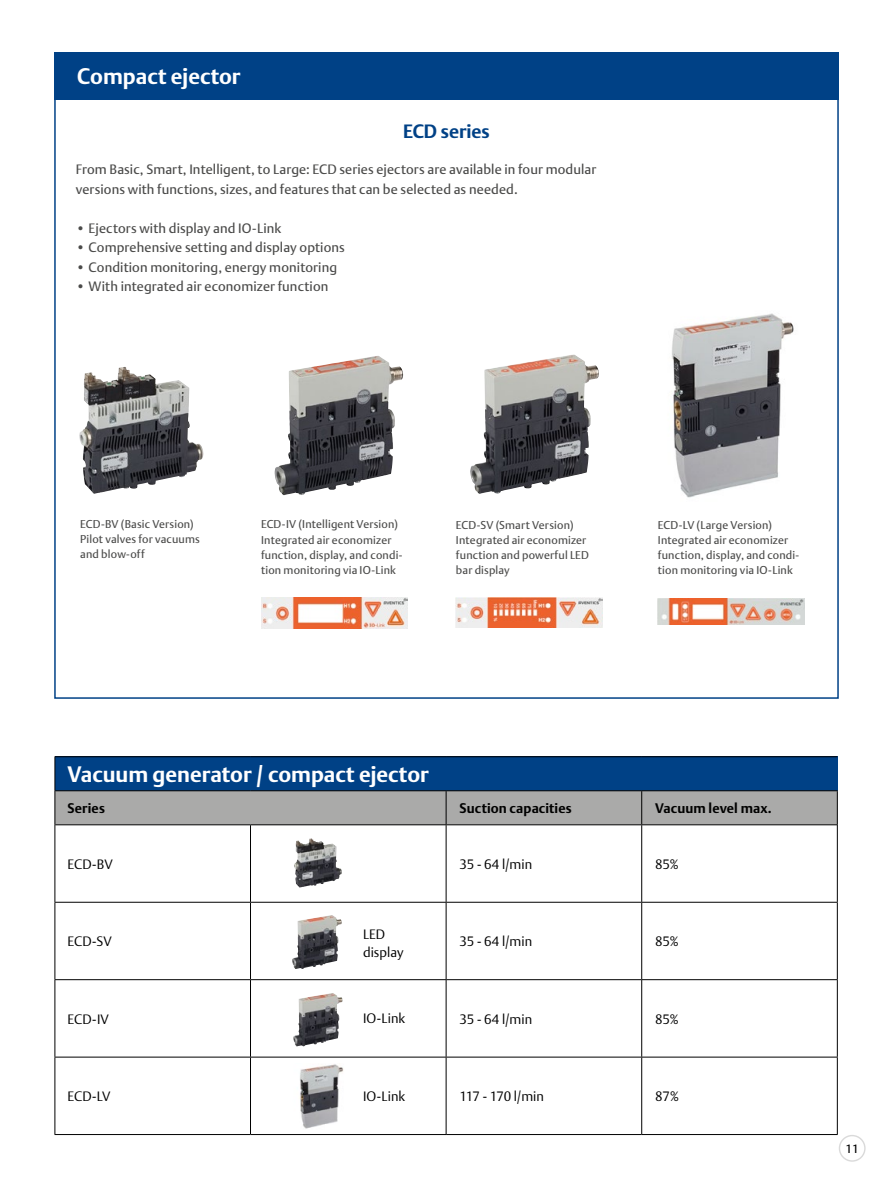
<style>
.page{position:relative;width:893px;height:1187px;background:#fff}
.page>*{position:absolute;margin:0;border:0;box-sizing:border-box;transform-origin:0 0}
.t1{font:700 21.75px "DTL Argo T";color:#fff}
.t2{font:700 18.75px "DTL Argo T";color:#004186}
.t3{font:13.5px/19.5px "DTL Argo T";letter-spacing:.01em;color:#4a4a49}
.t4{font:300 13.5px/18px "DTL Argo T";letter-spacing:.005em;color:#000}
.t5{font:700 13.5px "DTL Argo T";letter-spacing:.01em;color:#000}
.t6{font:300 13.5px "DTL Argo T";letter-spacing:-.045em;color:#000}
.t7{font:12px "DTL Argo T";color:#000}
.t8{font:11.25px/15px "DTL Argo T";letter-spacing:.015em;color:#4a4a49}
</style>
<div class="page">
<div style="left:839px;top:1134px;width:27px;height:27px;border:1px solid #dadada;border-radius:50%"></div>
<img style="left:672px;top:313px;width:122px;height:185px">
<img style="left:658px;top:598px;width:146px;height:26px">
<img style="left:79px;top:367px;width:118px;height:127px">
<img style="left:470px;top:355px;width:119px;height:139px">
<img style="left:456px;top:597px;width:146px;height:30px">
<img style="left:275px;top:356px;width:118px;height:139px">
<img style="left:261px;top:598px;width:147px;height:30px">
<div style="left:55px;top:756px;width:782px;height:34px;background:#004186"></div>
<div style="left:56px;top:791px;width:781px;height:33px;background:#aaaaa9"></div>
<svg style="left:56px;top:825px;width:781px;height:309px"></svg>
<hr style="left:55px;top:824px;width:1px;height:77px;background:#000">
<hr style="left:250px;top:825px;width:1px;height:76px;background:#000">
<hr style="left:446px;top:825px;width:1px;height:76px;background:#000">
<hr style="left:641px;top:825px;width:1px;height:76px;background:#000">
<hr style="left:837px;top:824px;width:1px;height:77px;background:#000">
<hr style="left:55px;top:901px;width:195px;height:1px;background:#000">
<hr style="left:55px;top:902px;width:1px;height:77px;background:#000">
<hr style="left:250px;top:901px;width:196px;height:1px;background:#000">
<hr style="left:250px;top:902px;width:1px;height:77px;background:#000">
<hr style="left:446px;top:901px;width:196px;height:1px;background:#000">
<hr style="left:642px;top:901px;width:196px;height:1px;background:#000">
<hr style="left:446px;top:902px;width:1px;height:77px;background:#000">
<hr style="left:641px;top:902px;width:1px;height:77px;background:#000">
<hr style="left:837px;top:902px;width:1px;height:77px;background:#000">
<hr style="left:55px;top:979px;width:195px;height:1px;background:#000">
<hr style="left:55px;top:979px;width:1px;height:77px;background:#000">
<hr style="left:55px;top:1057px;width:1px;height:77px;background:#000">
<hr style="left:250px;top:979px;width:196px;height:1px;background:#000">
<hr style="left:250px;top:979px;width:1px;height:77px;background:#000">
<hr style="left:446px;top:979px;width:196px;height:1px;background:#000">
<hr style="left:642px;top:979px;width:196px;height:1px;background:#000">
<hr style="left:250px;top:1057px;width:1px;height:77px;background:#000">
<hr style="left:446px;top:979px;width:1px;height:77px;background:#000">
<hr style="left:641px;top:979px;width:1px;height:77px;background:#000">
<hr style="left:837px;top:979px;width:1px;height:77px;background:#000">
<hr style="left:446px;top:1057px;width:1px;height:77px;background:#000">
<hr style="left:641px;top:1057px;width:1px;height:77px;background:#000">
<hr style="left:837px;top:1057px;width:1px;height:77px;background:#000">
<hr style="left:55px;top:1056px;width:195px;height:1px;background:#000">
<hr style="left:55px;top:1134px;width:195px;height:1px;background:#000">
<hr style="left:250px;top:1056px;width:196px;height:1px;background:#000">
<hr style="left:446px;top:1056px;width:196px;height:1px;background:#000">
<hr style="left:642px;top:1056px;width:196px;height:1px;background:#000">
<hr style="left:250px;top:1134px;width:196px;height:1px;background:#000">
<hr style="left:446px;top:1134px;width:196px;height:1px;background:#000">
<hr style="left:642px;top:1134px;width:196px;height:1px;background:#000">
<hr style="left:55px;top:756px;width:195px;height:1px;background:#000">
<hr style="left:55px;top:757px;width:1px;height:33px;background:#000">
<hr style="left:250px;top:756px;width:196px;height:1px;background:#000">
<hr style="left:446px;top:756px;width:196px;height:1px;background:#000">
<hr style="left:642px;top:756px;width:195px;height:1px;background:#000">
<hr style="left:55px;top:790px;width:1px;height:34px;background:#000">
<hr style="left:446px;top:791px;width:1px;height:33px;background:#000">
<hr style="left:641px;top:791px;width:1px;height:33px;background:#000">
<hr style="left:837px;top:791px;width:1px;height:33px;background:#000">
<hr style="left:55px;top:790px;width:195px;height:1px;background:#000">
<hr style="left:250px;top:790px;width:196px;height:1px;background:#000">
<hr style="left:446px;top:790px;width:196px;height:1px;background:#000">
<hr style="left:642px;top:790px;width:196px;height:1px;background:#000">
<hr style="left:55px;top:824px;width:195px;height:1px;background:#000">
<hr style="left:250px;top:824px;width:196px;height:1px;background:#000">
<hr style="left:446px;top:824px;width:196px;height:1px;background:#000">
<hr style="left:642px;top:824px;width:195px;height:1px;background:#000">
<div style="left:54px;top:52px;width:785px;height:48px;background:#004186"></div>
<p class="t1" style="left:77px;top:64px;width:165px">Compact ejector</p>
<p class="t2" style="left:403px;top:120px;width:88px">ECD series</p>
<p class="t3" style="left:76px;top:160px;width:522px">From Basic, Smart, Intelligent, to Large: ECD series ejectors are available in four modular versions with functions, sizes, and features that can be selected as needed.</p>
<p class="t3" style="left:76px;top:218px;width:207px">• Ejectors with display and IO-Link</p>
<p class="t3" style="left:76px;top:238px;width:270px">• Comprehensive setting and display options</p>
<p class="t3" style="left:76px;top:257px;width:263px">• Condition monitoring, energy monitoring</p>
<p class="t3" style="left:76px;top:277px;width:254px">• With integrated air economizer function</p>
<p class="t8" style="left:80px;top:517px;width:115px">ECD-BV (Basic Version)</p>
<p class="t8" style="left:80px;top:532px;width:121px">Pilot valves for vacuums</p>
<p class="t8" style="left:80px;top:547px;width:66px">and blow-off</p>
<p class="t8" style="left:261px;top:517px;width:138px">ECD-IV (Intelligent Version)</p>
<p class="t8" style="left:261px;top:532px;width:143px">Integrated air economizer function, display, and condi&shy;tion monitoring via IO-Link</p>
<p class="t8" style="left:456px;top:517px;width:119px">ECD-SV (Smart Version)</p>
<p class="t8" style="left:456px;top:532px;width:134px">Integrated air economizer function and powerful LED bar display</p>
<p class="t8" style="left:658px;top:517px;width:116px">ECD-LV (Large Version)</p>
<p class="t8" style="left:658px;top:532px;width:143px">Integrated air economizer function, display, and condi&shy;tion monitoring via IO-Link</p>
<p class="t1" style="left:68px;top:761px;width:363px">Vacuum generator / compact ejector</p>
<p class="t5" style="left:68px;top:800px;width:39px">Series</p>
<p class="t5" style="left:460px;top:800px;width:114px">Suction capacities</p>
<p class="t5" style="left:655px;top:800px;width:118px">Vacuum level max.</p>
<p class="t4" style="left:68px;top:854px;width:47px">ECD-BV</p>
<p class="t4" style="left:460px;top:854px;width:74px">35 - 64 l/min</p>
<p class="t4" style="left:655px;top:854px;width:25px">85%</p>
<p class="t4" style="left:363px;top:925px;width:42px">LED display</p>
<p class="t4" style="left:68px;top:932px;width:46px">ECD-SV</p>
<p class="t4" style="left:460px;top:932px;width:74px">35 - 64 l/min</p>
<p class="t4" style="left:655px;top:932px;width:25px">85%</p>
<p class="t4" style="left:363px;top:1009px;width:44px">IO-Link</p>
<p class="t4" style="left:68px;top:1009px;width:43px">ECD-IV</p>
<p class="t4" style="left:460px;top:1009px;width:74px">35 - 64 l/min</p>
<p class="t4" style="left:655px;top:1009px;width:25px">85%</p>
<p class="t4" style="left:68px;top:1087px;width:44px">ECD-LV</p>
<p class="t4" style="left:363px;top:1086px;width:44px">IO-Link</p>
<p class="t6" style="left:460px;top:1088px;width:86px">117 - 170 l/min</p>
<p class="t4" style="left:655px;top:1087px;width:25px">87%</p>
<p class="t7" style="left:845px;top:1141px;width:15px">11</p>
</div>
